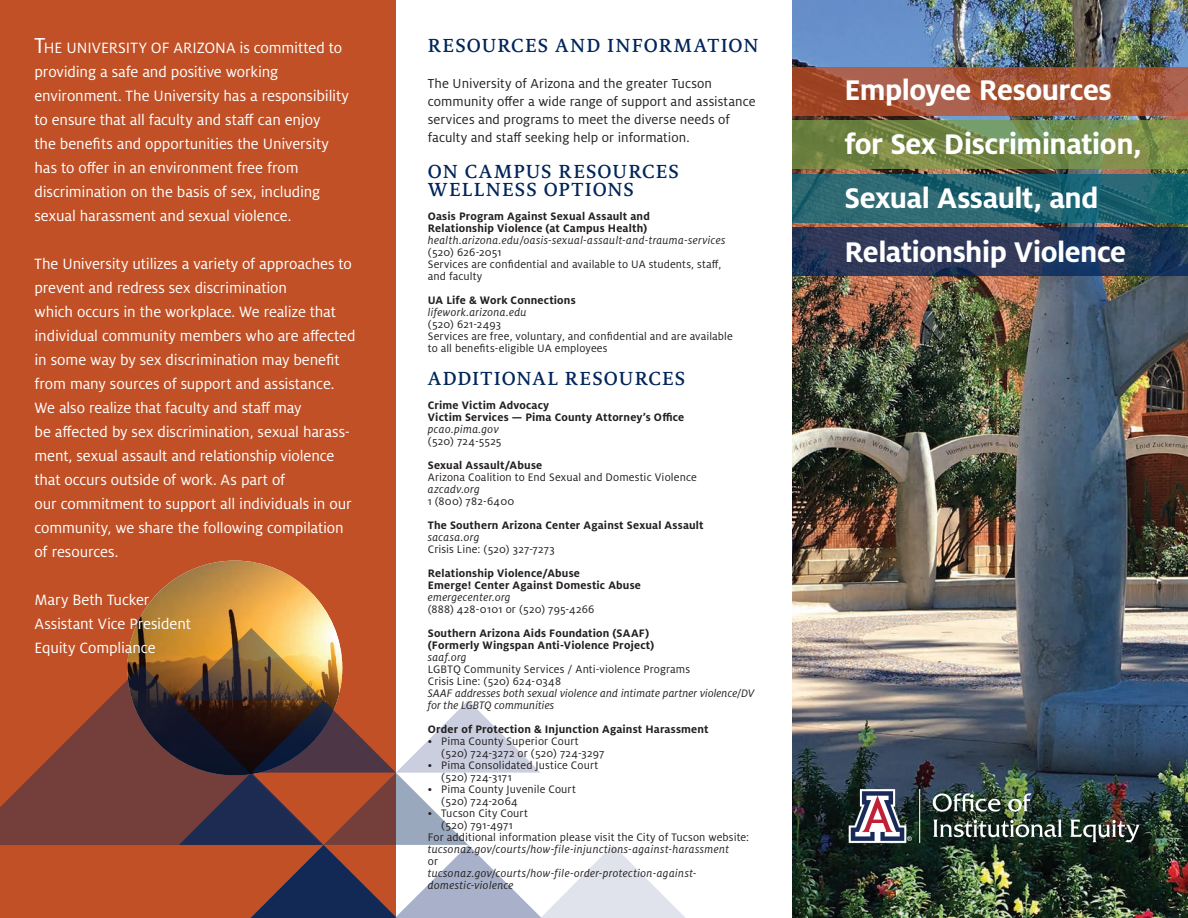
<style>
.page{position:relative;width:1188px;height:918px;background:#fff}
.page>*{position:absolute;margin:0;border:0;box-sizing:border-box;transform-origin:0 0}
.t1{font:700 31.5px/54px "Milo OT";letter-spacing:-.02em;color:#fff}
.t2{font:500 21px/18px "Milo Serif OT";letter-spacing:.055em;color:#00255b}
.t3{font:16.5px/24px "Milo OT";letter-spacing:-.01em;color:#fff}
.t4{font:14.4px/18px "Milo OT";letter-spacing:.005em;color:#231f20}
.t5{font:12px/12px "Milo OT";letter-spacing:.01em;color:#231f20}
.t6{font:700 12px/12px "Milo OT";letter-spacing:.015em;color:#231f20}
.t7{font:italic 12px/12px "Milo OT";letter-spacing:.025em;color:#231f20}
.t8{font:12px "Milo OT";letter-spacing:.03em;color:#231f20}
.s1{font-size:24px}
</style>
<div class="page">
<div style="left:0;top:0;width:395px;height:918px;background:#c15026"></div>
<img style="left:127px;top:561px;width:215px;height:215px;border-radius:107px">
<svg style="left:0;top:665px;width:179px;height:180px;fill:#743e3a"></svg>
<img style="left:792px;top:0;width:396px;height:918px">
<img style="left:849px;top:788px;width:290px;height:55px">
<svg style="left:179px;top:628px;width:506px;height:290px"></svg>
<svg style="left:792px;top:67px;width:396px;height:49px;background:#a55438"></svg>
<svg style="left:792px;top:121px;width:396px;height:48px;background:#758a49"></svg>
<svg style="left:792px;top:174px;width:396px;height:49px;background:#246571"></svg>
<svg style="left:792px;top:228px;width:396px;height:48px;background:#273658"></svg>
<p class="t3" style="left:34px;top:36px;width:316px"><span class="s1">T</span>HE UNIVERSITY OF ARIZONA is committed to providing a safe and positive working environment. The University has a responsibility to ensure that all faculty and staff can enjoy<br>the benefits and opportunities the University has to offer in an environment free from discrimination on the basis of sex, including sexual harassment and sexual violence.</p>
<p class="t3" style="left:34px;top:252px;width:323px">The University utilizes a variety of approaches to prevent and redress sex discrimination<br>which occurs in the workplace. We realize that individual community members who are affected in some way by sex discrimination may benefit from many sources of support and assistance.<br>We also realize that faculty and staff may<br>be affected by sex discrimination, sexual harass&shy;ment, sexual assault and relationship violence that occurs outside of work. As part of<br>our commitment to support all individuals in our community, we share the following compilation of resources.</p>
<p class="t3" style="left:34px;top:588px;width:158px">Mary Beth Tucker<br>Assistant Vice President<br>Equity Compliance</p>
<p class="t2" style="left:428px;top:37px;width:332px">RESOURCES AND INFORMATION</p>
<p class="t4" style="left:428px;top:75px;width:329px">The University of Arizona and the greater Tucson community offer a wide range of support and assistance services and programs to meet the diverse needs of faculty and staff seeking help or information.</p>
<p class="t2" style="left:428px;top:163px;width:253px">ON CAMPUS RESOURCES<br>WELLNESS OPTIONS</p>
<p class="t6" style="left:428px;top:210px;width:224px">Oasis Program Against Sexual Assault and<br>Relationship Violence (at Campus Health)</p>
<p class="t7" style="left:428px;top:235px;width:299px">health.arizona.edu/oasis-sexual-assault-and-trauma-services</p>
<p class="t5" style="left:428px;top:247px;width:295px">(520) 626-2051<br>Services are confidential and available to UA students, staff, and faculty</p>
<p class="t6" style="left:428px;top:294px;width:149px">UA Life &amp; Work Connections</p>
<p class="t7" style="left:428px;top:307px;width:100px">lifework.arizona.edu</p>
<p class="t5" style="left:428px;top:319px;width:307px">(520) 621-2493<br>Services are free, voluntary, and confidential and are available to all benefits-eligible UA employees</p>
<p class="t2" style="left:428px;top:370px;width:259px">ADDITIONAL RESOURCES</p>
<p class="t6" style="left:428px;top:399px;width:258px">Crime Victim Advocacy<br>Victim Services — Pima County Attorney’s Office</p>
<p class="t7" style="left:428px;top:424px;width:72px">pcao.pima.gov</p>
<p class="t8" style="left:428px;top:435px;width:75px">(520) 724-5525</p>
<p class="t6" style="left:428px;top:459px;width:116px">Sexual Assault/Abuse</p>
<p class="t5" style="left:428px;top:472px;width:271px">Arizona Coalition to End Sexual and Domestic Violence</p>
<p class="t7" style="left:428px;top:484px;width:54px">azcadv.org</p>
<p class="t5" style="left:428px;top:496px;width:88px">1 (800) 782-6400</p>
<p class="t6" style="left:428px;top:519px;width:277px">The Southern Arizona Center Against Sexual Assault</p>
<p class="t7" style="left:428px;top:532px;width:53px">sacasa.org</p>
<p class="t5" style="left:428px;top:544px;width:128px">Crisis Line: (520) 327-7273</p>
<p class="t6" style="left:428px;top:567px;width:215px">Relationship Violence/Abuse<br>Emerge! Center Against Domestic Abuse</p>
<p class="t7" style="left:428px;top:592px;width:84px">emergecenter.org</p>
<p class="t5" style="left:428px;top:604px;width:168px">(888) 428-0101 or (520) 795-4266</p>
<p class="t6" style="left:428px;top:627px;width:228px">Southern Arizona Aids Foundation (SAAF) (Formerly Wingspan Anti-Violence Project)</p>
<p class="t7" style="left:428px;top:652px;width:40px">saaf.org</p>
<p class="t5" style="left:428px;top:664px;width:264px">LGBTQ Community Services / Anti-violence Programs<br>Crisis Line: (520) 624-0348</p>
<p class="t7" style="left:428px;top:688px;width:328px">SAAF addresses both sexual violence and intimate partner violence/DV for the LGBTQ communities</p>
<p class="t6" style="left:428px;top:723px;width:282px">Order of Protection &amp; Injunction Against Harassment</p>
<p class="t5" style="left:441px;top:736px;width:165px;text-indent:-14px">• Pima County Superior Court (520) 724-3272 or (520) 724-3297</p>
<p class="t5" style="left:441px;top:760px;width:158px;text-indent:-13px">• Pima Consolidated Justice Court (520) 724-3171</p>
<p class="t5" style="left:441px;top:784px;width:136px;text-indent:-13px">• Pima County Juvenile Court (520) 724-2064</p>
<p class="t5" style="left:428px;top:808px;width:102px">• Tucson City Court</p>
<p class="t5" style="left:441px;top:820px;width:73px">(520) 791-4971</p>
<p class="t5" style="left:428px;top:832px;width:323px">For additional information please visit the City of Tucson website:</p>
<p class="t7" style="left:428px;top:844px;width:303px">tucsonaz.gov/courts/how-file-injunctions-against-harassment</p>
<p class="t5" style="left:428px;top:856px;width:12px">or</p>
<p class="t7" style="left:428px;top:868px;width:270px">tucsonaz.gov/courts/how-file-order-protection-against&shy;domestic-violence</p>
<h1 class="t1" style="left:844px;top:63px;width:299px">Employee Resources for Sex Discrimination,<br>Sexual Assault, and<br>Relationship Violence</h1>
</div>
